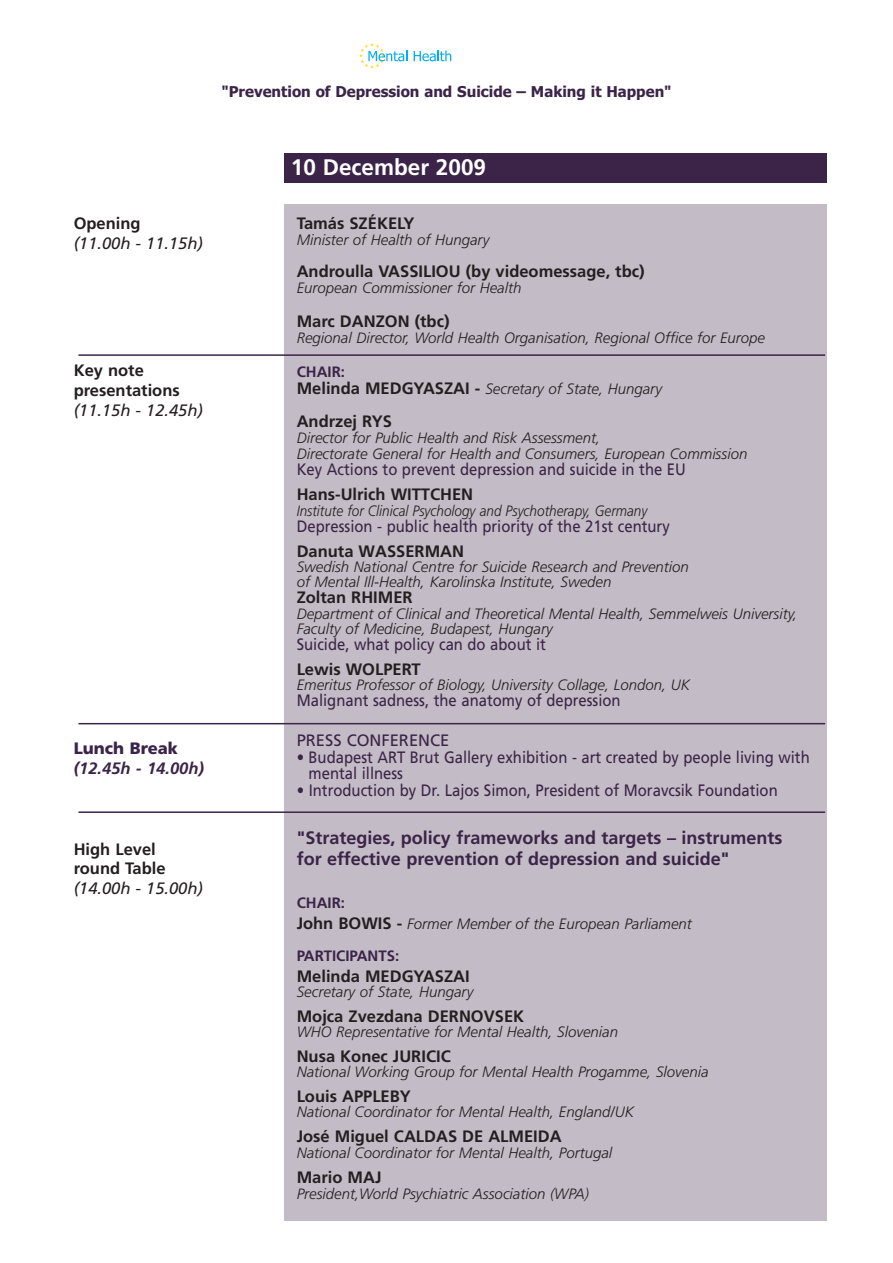
<style>
.page{position:relative;width:893px;height:1263px;background:#fff}
.page>*{position:absolute;margin:0;border:0;box-sizing:border-box;transform-origin:0 0}
.t1{font:700 22.5px "Frutiger";color:#fff}
.t2{font:700 18px/21.6px "Frutiger";color:#3b2448}
.t3{font:16.5px/16.5px "Frutiger";color:#3b2448;scale:.9 1}
.t4{font:700 16.5px/19.8px "Frutiger";color:#231f20}
.t5{font:italic 16.5px "Frutiger";color:#231f20}
.t6{font:italic 700 16.5px "Frutiger";color:#3b2448}
.t7{font:16.5px "Frutiger";color:#3b2448}
.t8{font:900 16.5px "Frutiger";color:#3b2448}
.t9{font:italic 300 15px/15px "Frutiger";color:#231f20}
.t10{font:italic 300 15px "Frutiger";color:#231f20;scale:.9 1}
.t11{font:700 15px "Tahoma";color:#3b2448}
.t12{font:700 15px "Frutiger";color:#3b2448}
.s1{font-weight:700;font-style:normal;color:#3b2448}
.s2{font-weight:700;font-style:normal;font-size:16.5px}
</style>
<div class="page">
<div style="left:284px;top:204px;width:542px;height:1016px;background:#c3bbc5"></div>
<div style="left:284px;top:153px;width:542px;height:30px;background:#3b2448"></div>
<hr style="left:78px;top:354px;width:747px;height:2px;background:#3b2448">
<hr style="left:78px;top:811px;width:747px;height:2px;background:#3b2448">
<hr style="left:78px;top:723px;width:747px;height:1px;background:#3b2448">
<svg style="left:359px;top:43px;width:92px;height:26px"></svg>
<div style="left:384px;top:62px;width:70px;height:6px;background:#fff"></div>
<p class="t11" style="left:221px;top:85px;width:451px">"Prevention of Depression and Suicide – Making it Happen"</p>
<p class="t4" style="left:74px;top:215px;width:68px">Opening</p>
<p class="t5" style="left:74px;top:237px;width:131px">(11.00h - 11.15h)</p>
<p class="t4" style="left:74px;top:362px;width:108px">Key note presentations</p>
<p class="t5" style="left:74px;top:404px;width:131px">(11.15h - 12.45h)</p>
<p class="t8" style="left:74px;top:742px;width:106px">Lunch Break</p>
<p class="t6" style="left:74px;top:761px;width:132px">(12.45h - 14.00h)</p>
<p class="t4" style="left:74px;top:840px;width:93px">High Level round Table</p>
<p class="t5" style="left:74px;top:882px;width:131px">(14.00h - 15.00h)</p>
<h1 class="t1" style="left:291px;top:159px;width:197px">10 December 2009</h1>
<p class="t4" style="left:297px;top:215px;width:119px">Tamás SZÉKELY</p>
<p class="t9" style="left:297px;top:233px;width:194px">Minister of Health of Hungary</p>
<p class="t4" style="left:297px;top:263px;width:349px">Androulla VASSILIOU (by videomessage, tbc)</p>
<p class="t9" style="left:297px;top:281px;width:226px">European Commissioner for Health</p>
<p class="t4" style="left:297px;top:312px;width:154px">Marc DANZON (tbc)</p>
<p class="t9" style="left:297px;top:332px;width:470px">Regional Director, World Health Organisation, Regional Office for Europe</p>
<p class="t9" style="left:297px;top:365px;width:367px;line-height:16.8px"><span class="s1">CHAIR:<br></span><span class="s2">Melinda MEDGYASZAI -</span> Secretary of State, Hungary</p>
<p class="t4" style="left:297px;top:413px;width:97px">Andrzej RYS</p>
<p class="t9" style="left:297px;top:431px;width:452px;line-height:16.2px">Director for Public Health and Risk Assessment,<br>Directorate General for Health and Consumers, European Commission</p>
<p class="t3" style="left:297px;top:463px;width:434px">Key Actions to prevent depression and suicide in the EU</p>
<p class="t4" style="left:297px;top:486px;width:178px">Hans-Ulrich WITTCHEN</p>
<p class="t10" style="left:297px;top:504px;width:391px">Institute for Clinical Psychology and Psychotherapy, Germany</p>
<p class="t3" style="left:297px;top:519px;width:416px">Depression - public health priority of the 21st century</p>
<p class="t4" style="left:297px;top:542px;width:169px">Danuta WASSERMAN</p>
<p class="t9" style="left:297px;top:561px;width:394px">Swedish National Centre for Suicide Research and Prevention of Mental Ill-Health, Karolinska Institute, Sweden</p>
<p class="t4" style="left:297px;top:589px;width:117px">Zoltan RHIMER</p>
<p class="t9" style="left:297px;top:607px;width:502px">Department of Clinical and Theoretical Mental Health, Semmelweis University,<br>Faculty of Medicine, Budapest, Hungary</p>
<p class="t3" style="left:297px;top:637px;width:278px">Suicide, what policy can do about it</p>
<p class="t4" style="left:297px;top:660px;width:125px">Lewis WOLPERT</p>
<p class="t9" style="left:297px;top:679px;width:395px">Emeritus Professor of Biology, University Collage, London, UK</p>
<p class="t3" style="left:297px;top:694px;width:361px">Malignant sadness, the anatomy of depression</p>
<p class="t7" style="left:297px;top:734px;width:154px">PRESS CONFERENCE</p>
<p class="t3" style="left:308px;top:750px;width:558px;text-indent:-12px">• Budapest ART Brut Gallery exhibition - art created by people living with mental illness</p>
<p class="t3" style="left:297px;top:783px;width:536px">• Introduction by Dr. Lajos Simon, President of Moravcsik Foundation</p>
<p class="t2" style="left:297px;top:828px;width:487px">"Strategies, policy frameworks and targets – instruments for effective prevention of depression and suicide"</p>
<p class="t9" style="left:297px;top:894px;width:396px;line-height:20.5px"><span class="s1">CHAIR:<br></span><span class="s2">John BOWIS -</span> Former Member of the European Parliament</p>
<p class="t12" style="left:297px;top:950px;width:104px">PARTICIPANTS:</p>
<p class="t4" style="left:297px;top:968px;width:175px">Melinda MEDGYASZAI</p>
<p class="t9" style="left:297px;top:986px;width:178px">Secretary of State, Hungary</p>
<p class="t4" style="left:297px;top:1008px;width:229px">Mojca Zvezdana DERNOVSEK</p>
<p class="t9" style="left:297px;top:1026px;width:323px">WHO Representative for Mental Health, Slovenian</p>
<p class="t4" style="left:297px;top:1048px;width:155px">Nusa Konec JURICIC</p>
<p class="t9" style="left:297px;top:1066px;width:413px">National Working Group for Mental Health Progamme, Slovenia</p>
<p class="t4" style="left:297px;top:1088px;width:116px">Louis APPLEBY</p>
<p class="t9" style="left:297px;top:1106px;width:339px">National Coordinator for Mental Health, England/UK</p>
<p class="t4" style="left:297px;top:1128px;width:266px">José Miguel CALDAS DE ALMEIDA</p>
<p class="t9" style="left:297px;top:1147px;width:317px">National Coordinator for Mental Health, Portugal</p>
<p class="t4" style="left:297px;top:1169px;width:86px">Mario MAJ</p>
<p class="t9" style="left:297px;top:1187px;width:294px">President,World Psychiatric Association (WPA)</p>
</div>
